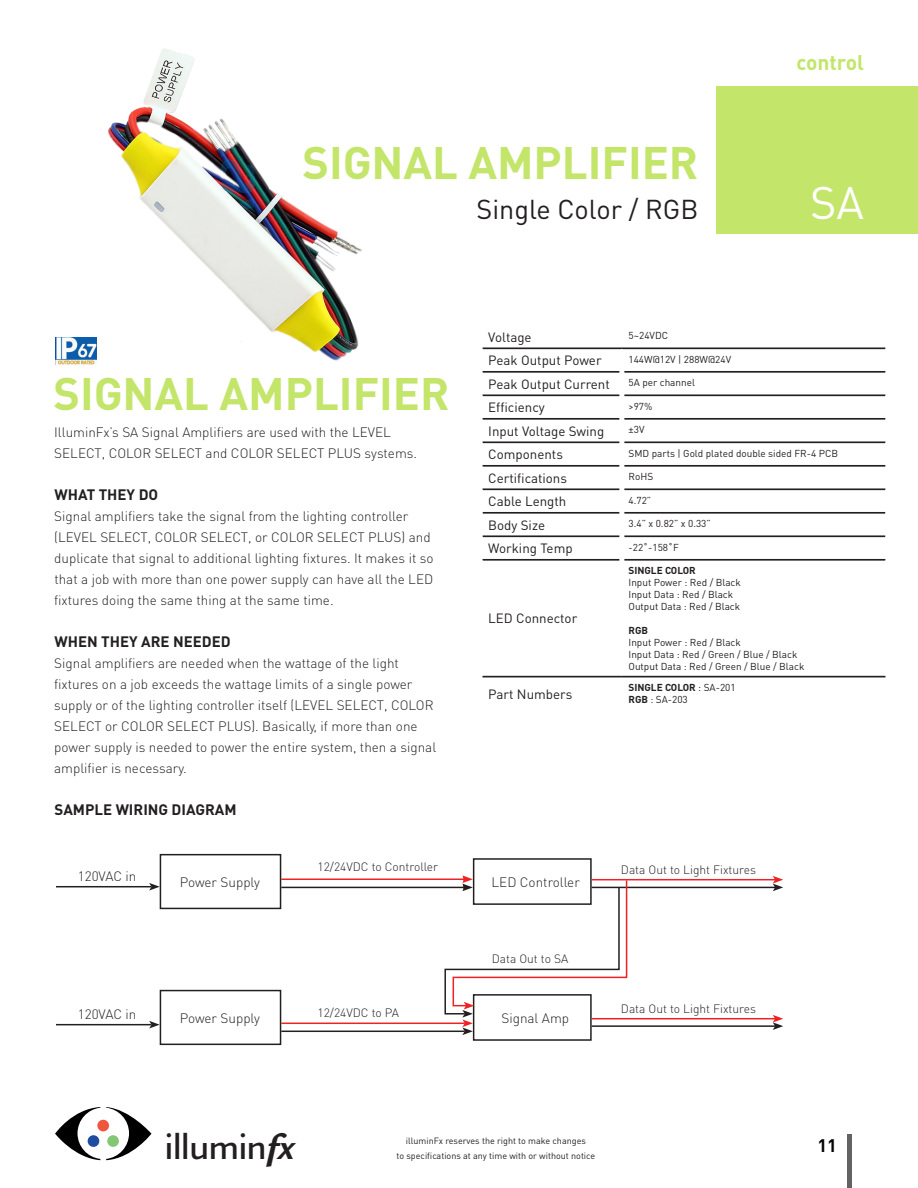
<style>
.page{position:relative;width:918px;height:1188px;background:#fff}
.page>*{position:absolute;margin:0;border:0;box-sizing:border-box;transform-origin:0 0}
.t1{font:700 45px "DIN Pro";color:#c3e56a}
.t2{font:45px "DIN Pro";color:#fff}
.t3{font:500 37.95px "Legacy Sans Std";letter-spacing:-.025em;color:#231f20}
.t4{font:27px "DIN Pro";color:#231f20}
.t5{font:700 21px "DIN Pro";color:#c3e56a}
.t6{font:700 18px "DIN Pro";color:#040503}
.t7{font:700 15px "DIN Pro";color:#231f20}
.t8{font:300 13.5px/21px "DIN Pro";color:#231f20}
.t9{font:13.35px "DIN Pro";color:#231f20}
.t10{font:300 12px "DIN Pro";color:#231f20}
.t11{font:10.05px "DIN Pro";color:#231f20}
.t12{font:700 10.05px "DIN Pro";color:#231f20}
.t13{font:9px/15.3px "DIN Pro";color:#231f20;text-align:center}
.s1{font-weight:400}
.s2{font-weight:700}
.s3{font-weight:700;font-style:italic}
</style>
<div class="page">
<hr style="left:848px;top:1134px;width:4px;height:54px;background:#636366">
<svg style="left:55px;top:1107px;width:96px;height:53px"></svg>
<div style="left:88px;top:1135px;width:11px;height:12px;background:#1e4ca0;border-radius:50%"></div>
<div style="left:107px;top:1135px;width:12px;height:12px;background:#83c775;border-radius:50%"></div>
<div style="left:97px;top:1120px;width:12px;height:11px;background:#f0553e;border-radius:50%"></div>
<div style="left:716px;top:86px;width:202px;height:148px;background:#c3e56a"></div>
<hr style="left:482px;top:347px;width:140px;height:2px;background:#231f20">
<hr style="left:622px;top:347px;width:263px;height:2px;background:#231f20">
<hr style="left:482px;top:371px;width:140px;height:2px;background:#231f20">
<hr style="left:622px;top:371px;width:263px;height:2px;background:#231f20">
<hr style="left:482px;top:394px;width:140px;height:2px;background:#231f20">
<hr style="left:622px;top:394px;width:263px;height:2px;background:#231f20">
<hr style="left:482px;top:418px;width:140px;height:2px;background:#231f20">
<hr style="left:622px;top:418px;width:263px;height:2px;background:#231f20">
<hr style="left:482px;top:441px;width:140px;height:2px;background:#231f20">
<hr style="left:622px;top:441px;width:263px;height:2px;background:#231f20">
<hr style="left:482px;top:465px;width:140px;height:2px;background:#231f20">
<hr style="left:622px;top:465px;width:263px;height:2px;background:#231f20">
<hr style="left:482px;top:488px;width:140px;height:2px;background:#231f20">
<hr style="left:482px;top:512px;width:139px;height:2px;background:#231f20">
<hr style="left:482px;top:535px;width:139px;height:2px;background:#231f20">
<hr style="left:622px;top:488px;width:263px;height:2px;background:#231f20">
<hr style="left:623px;top:512px;width:262px;height:2px;background:#231f20">
<hr style="left:623px;top:535px;width:262px;height:2px;background:#231f20">
<hr style="left:482px;top:559px;width:140px;height:2px;background:#231f20">
<hr style="left:622px;top:559px;width:263px;height:2px;background:#231f20">
<hr style="left:482px;top:676px;width:140px;height:1px;background:#231f20">
<hr style="left:622px;top:676px;width:263px;height:1px;background:#231f20">
<div style="left:619px;top:369px;width:5px;height:269px;background:#fff"></div>
<div style="left:160px;top:854px;width:121px;height:55px;border:2px solid #231f20"></div>
<div style="left:160px;top:990px;width:121px;height:55px;border:2px solid #231f20"></div>
<div style="left:473px;top:858px;width:119px;height:47px;border:2px solid #231f20"></div>
<div style="left:473px;top:994px;width:119px;height:47px;border:2px solid #231f20"></div>
<hr style="left:56px;top:886px;width:95px;height:1px;background:#231f20">
<svg style="left:149px;top:883px;width:11px;height:8px"></svg>
<hr style="left:56px;top:1024px;width:95px;height:1px;background:#231f20">
<svg style="left:149px;top:1021px;width:11px;height:8px"></svg>
<hr style="left:281px;top:1031px;width:184px;height:1px;background:#231f20">
<hr style="left:281px;top:887px;width:184px;height:1px;background:#231f20">
<hr style="left:592px;top:887px;width:183px;height:1px;background:#231f20">
<hr style="left:592px;top:1025px;width:183px;height:2px;background:#231f20">
<hr style="left:281px;top:1023px;width:184px;height:1px;background:#ee2123">
<hr style="left:281px;top:879px;width:184px;height:1px;background:#ee2123">
<hr style="left:592px;top:879px;width:183px;height:1px;background:#ee2123">
<svg style="left:773px;top:876px;width:10px;height:15px"></svg>
<hr style="left:592px;top:1018px;width:183px;height:1px;background:#ee2123">
<svg style="left:773px;top:1015px;width:10px;height:15px"></svg>
<svg style="left:444px;top:875px;width:184px;height:160px"></svg>
<img style="left:108px;top:48px;width:254px;height:313px">
<img style="left:55px;top:337px;width:42px;height:28px">
<p class="t1" style="left:302px;top:132px;width:397px">SIGNAL AMPLIFIER</p>
<p class="t4" style="left:476px;top:191px;width:223px">Single Color / RGB</p>
<p class="t5" style="left:796px;top:48px;width:69px">control</p>
<p class="t2" style="left:810px;top:172px;width:55px">SA</p>
<p class="t1" style="left:54px;top:363px;width:397px">SIGNAL AMPLIFIER</p>
<p class="t8" style="left:54px;top:421px;width:364px">IlluminFx’s SA Signal Amplifiers are used with the LEVEL<br>SELECT, COLOR SELECT and COLOR SELECT PLUS systems.</p>
<p class="t7" style="left:54px;top:484px;width:105px">WHAT THEY DO</p>
<p class="t8" style="left:54px;top:505px;width:381px">Signal amplifiers take the signal from the lighting controller (LEVEL SELECT, COLOR SELECT, or COLOR SELECT PLUS) and duplicate that signal to additional lighting fixtures. It makes it so that a job with more than one power supply can have all the LED fixtures doing the same thing at the same time.</p>
<p class="t7" style="left:54px;top:631px;width:178px">WHEN THEY ARE NEEDED</p>
<p class="t8" style="left:54px;top:652px;width:384px">Signal amplifiers are needed when the wattage of the light fixtures on a job exceeds the wattage limits of a single power supply or of the lighting controller itself (LEVEL SELECT, COLOR SELECT or COLOR SELECT PLUS). Basically, if more than one power supply is needed to power the entire system, then a signal amplifier is necessary.</p>
<p class="t7" style="left:54px;top:799px;width:184px">SAMPLE WIRING DIAGRAM</p>
<p class="t9" style="left:488px;top:328px;width:45px">Voltage</p>
<p class="t11" style="left:629px;top:329px;width:41px">5~24VDC</p>
<p class="t9" style="left:488px;top:351px;width:115px">Peak Output Power</p>
<p class="t11" style="left:629px;top:352px;width:104px">144W@12V | 288W@24V</p>
<p class="t9" style="left:488px;top:375px;width:123px">Peak Output Current</p>
<p class="t11" style="left:629px;top:376px;width:68px">5A per channel</p>
<p class="t9" style="left:488px;top:398px;width:58px">Efficiency</p>
<p class="t11" style="left:629px;top:399px;width:25px">&gt;97%</p>
<p class="t9" style="left:488px;top:422px;width:117px">Input Voltage Swing</p>
<p class="t11" style="left:629px;top:423px;width:17px">±3V</p>
<p class="t9" style="left:488px;top:445px;width:76px">Components</p>
<p class="t11" style="left:629px;top:446px;width:211px">SMD parts | Gold plated double sided FR-4 PCB</p>
<p class="t9" style="left:488px;top:469px;width:80px">Certifications</p>
<p class="t11" style="left:629px;top:470px;width:26px">RoHS</p>
<p class="t9" style="left:488px;top:492px;width:80px">Cable Length</p>
<p class="t11" style="left:629px;top:493px;width:24px">4.72”</p>
<p class="t9" style="left:488px;top:516px;width:58px">Body Size</p>
<p class="t11" style="left:629px;top:517px;width:84px">3.4” x 0.82” x 0.33”</p>
<p class="t9" style="left:488px;top:539px;width:86px">Working Temp</p>
<p class="t11" style="left:629px;top:540px;width:52px">-22˚-158˚F</p>
<p class="t9" style="left:488px;top:609px;width:90px">LED Connector</p>
<p class="t9" style="left:488px;top:685px;width:85px">Part Numbers</p>
<p class="t12" style="left:629px;top:564px;width:69px">SINGLE COLOR</p>
<p class="t11" style="left:629px;top:576px;width:114px">Input Power : Red / Black</p>
<p class="t11" style="left:629px;top:588px;width:106px">Input Data : Red / Black</p>
<p class="t11" style="left:629px;top:600px;width:113px">Output Data : Red / Black</p>
<p class="t12" style="left:629px;top:624px;width:21px">RGB</p>
<p class="t11" style="left:629px;top:636px;width:114px">Input Power : Red / Black</p>
<p class="t11" style="left:629px;top:648px;width:170px">Input Data : Red / Green / Blue / Black</p>
<p class="t11" style="left:629px;top:660px;width:177px">Output Data : Red / Green / Blue / Black</p>
<p class="t12" style="left:629px;top:680px;width:109px">SINGLE COLOR <span class="s1">: SA-201</span></p>
<p class="t11" style="left:629px;top:692px;width:61px"><span class="s2">RGB</span> : SA-203</p>
<p class="t8" style="left:78px;top:865px;width:60px">120VAC in</p>
<p class="t8" style="left:78px;top:1003px;width:60px">120VAC in</p>
<p class="t8" style="left:180px;top:871px;width:82px">Power Supply</p>
<p class="t10" style="left:318px;top:858px;width:122px">12/24VDC to Controller</p>
<p class="t10" style="left:621px;top:861px;width:137px">Data Out to Light Fixtures</p>
<p class="t8" style="left:492px;top:871px;width:90px">LED Controller</p>
<p class="t10" style="left:492px;top:950px;width:78px">Data Out to SA</p>
<p class="t10" style="left:318px;top:1005px;width:83px">12/24VDC to PA</p>
<p class="t8" style="left:180px;top:1007px;width:82px">Power Supply</p>
<p class="t8" style="left:501px;top:1007px;width:69px">Signal Amp</p>
<p class="t10" style="left:621px;top:1001px;width:137px">Data Out to Light Fixtures</p>
<h2 class="t3" style="left:165px;top:1126px;width:132px">illumin<span class="s3">fx</span></h2>
<p class="t13" style="left:397px;top:1132px;width:200px">illuminFx reserves the right to make changes<br>to specifications at any time with or without notice</p>
<p class="t6" style="left:817px;top:1133px;width:21px">11</p>
</div>
